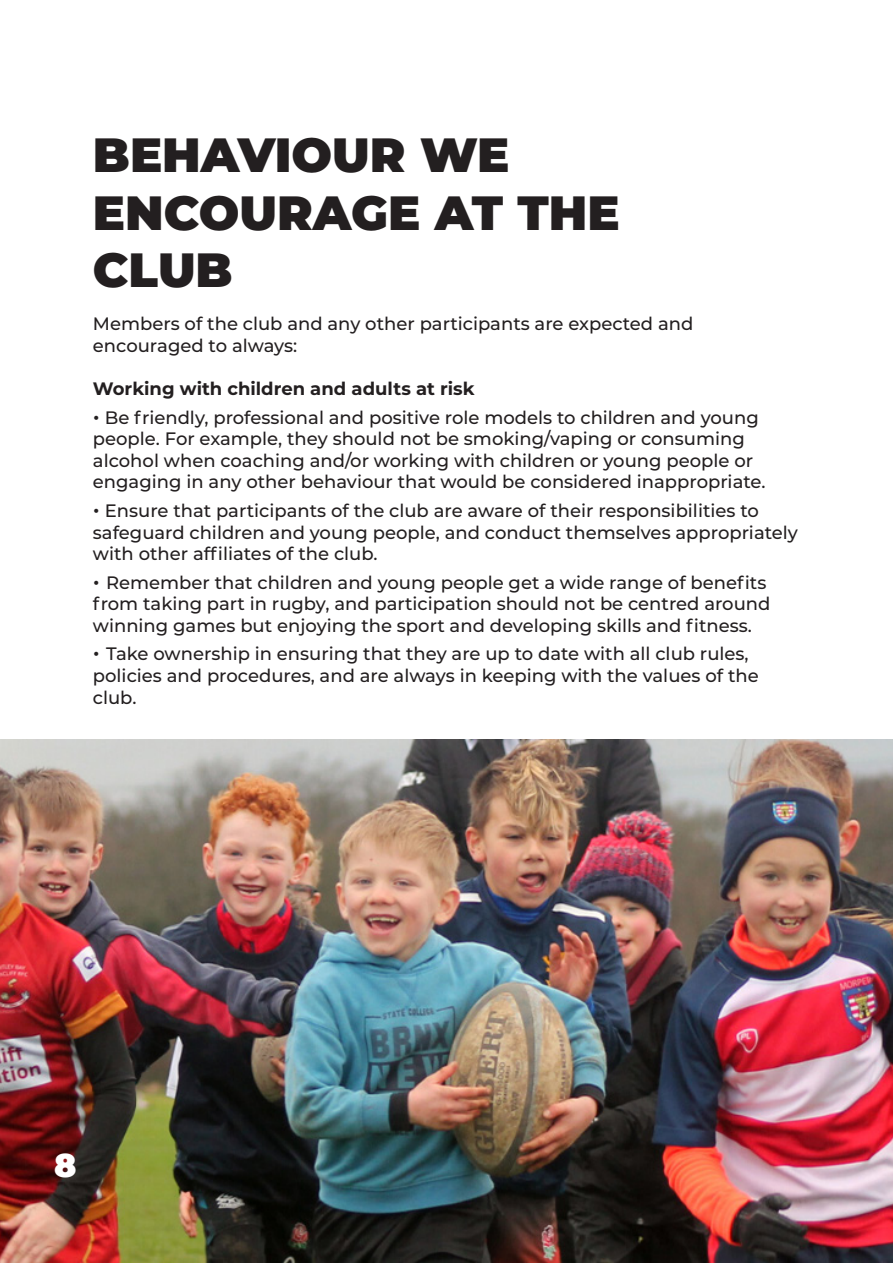
<style>
.page{position:relative;width:893px;height:1263px;background:#fff}
.page>*{position:absolute;margin:0;border:0;box-sizing:border-box;transform-origin:0 0}
.t1{font:900 48px/57.6px "Montserrat";color:#231f20}
.t2{font:900 33px "Montserrat";color:#fff}
.t3{font:500 18px/21.6px "Montserrat";color:#231f20}
.t4{font:700 18px "Montserrat";color:#231f20}
.s1{font-size:22.5px}
</style>
<div class="page">
<img style="left:0;top:740px;width:893px;height:523px">
<p class="t1" style="left:93px;top:123px;width:528px">BEHAVIOUR WE<br>ENCOURAGE AT THE</p>
<p class="t1" style="left:93px;top:238px;width:141px">CLUB</p>
<p class="t3" style="left:93px;top:312px;width:602px">Members of the club and any other participants are expected and</p>
<p class="t3" style="left:93px;top:334px;width:206px">encouraged to always:</p>
<p class="t4" style="left:93px;top:376px;width:383px">Working with children and adults at risk</p>
<p class="t3" style="left:93px;top:406px;width:674px"><span class="s1">•</span> Be friendly, professional and positive role models to children and young people. For example, they should not be smoking/vaping or consuming alcohol when coaching and/or working with children or young people or engaging in any other behaviour that would be considered inappropriate.</p>
<p class="t3" style="left:93px;top:499px;width:667px"><span class="s1">•</span> Ensure that participants of the club are aware of their responsibilities to</p>
<p class="t3" style="left:93px;top:521px;width:707px">safeguard children and young people, and conduct themselves appropriately</p>
<p class="t3" style="left:93px;top:542px;width:286px">with other affiliates of the club.</p>
<p class="t3" style="left:93px;top:571px;width:679px"><span class="s1">•</span> Remember that children and young people get a wide range of benefits from taking part in rugby, and participation should not be centred around winning games but enjoying the sport and developing skills and fitness.</p>
<p class="t3" style="left:93px;top:642px;width:667px"><span class="s1">•</span> Take ownership in ensuring that they are up to date with all club rules, policies and procedures, and are always in keeping with the values of the club.</p>
<p class="t2" style="left:54px;top:1141px;width:24px">8</p>
</div>
